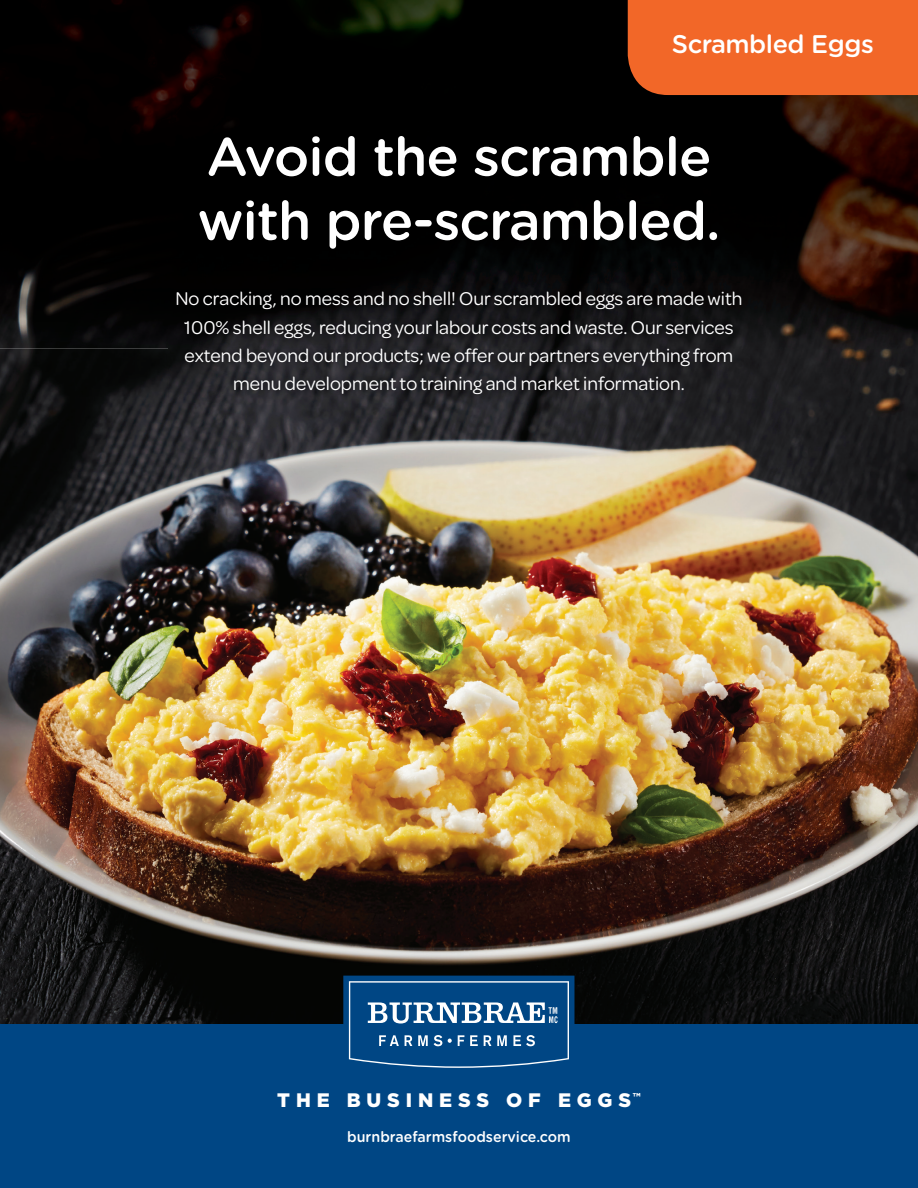
<style>
.page{position:relative;width:918px;height:1188px;background:#fff}
.page>*{position:absolute;margin:0;border:0;box-sizing:border-box;transform-origin:0 0}
.t1{font:500 54px/64.1px "Gotham Rounded";letter-spacing:-.02em;color:#fff}
.t2{font:500 25.5px "Gotham Rounded";letter-spacing:-.02em;color:#fff}
.t3{font:19.65px/28.3px "Omnes";color:#fff;text-align:center}
.t4{font:900 19.5px "Gotham HTF";letter-spacing:.3em;color:#fff}
.t5{font:500 15px "Gotham Rounded";color:#fff;scale:.95 1}
</style>
<div class="page">
<img style="left:0;top:348px;width:918px;height:676px">
<div style="left:0;top:0;width:765px;height:199px;background:#000"></div>
<img style="left:765px;top:95px;width:153px;height:253px">
<img style="left:0;top:199px;width:204px;height:149px">
<img style="left:204px;top:199px;width:561px;height:100px">
<img style="left:750px;top:299px;width:15px;height:49px">
<div style="left:0;top:1024px;width:918px;height:164px;background:#004684"></div>
<svg style="left:343px;top:976px;width:231px;height:92px"></svg>
<img style="left:168px;top:284px;width:582px;height:119px">
<div style="left:628px;top:0;width:290px;height:95px;background:#f26728"></div>
<p class="t2" style="left:672px;top:26px;width:203px">Scrambled Eggs</p>
<h1 class="t1" style="left:197px;top:122px;width:525px">Avoid the scramble with pre-scrambled.</h1>
<p class="t3" style="left:176px;top:283px;width:568px">No cracking, no mess and no shell! Our scrambled eggs are made with 100% shell eggs, reducing your labour costs and waste. Our services extend beyond our products; we offer our partners everything from menu development to training and market information.</p>
<p class="t4" style="left:277px;top:1089px;width:365px">THE BUSINESS OF EGGS<sup>™</sup></p>
<p class="t5" style="left:347px;top:1126px;width:237px">burnbraefarmsfoodservice.com</p>
</div>
